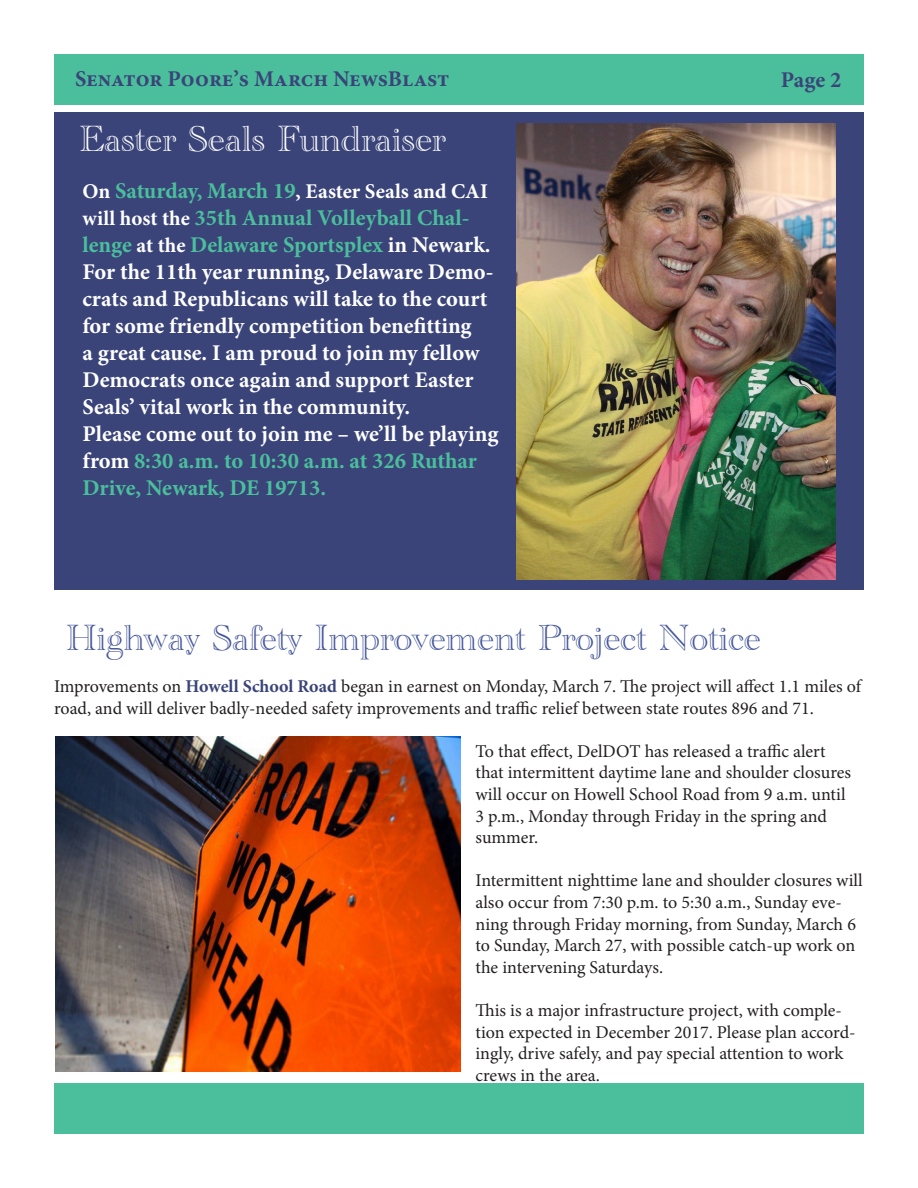
<style>
.page{position:relative;width:918px;height:1188px;background:#fff}
.page>*{position:absolute;margin:0;border:0;box-sizing:border-box;transform-origin:0 0}
.t1{font:37.5px "Academy Engraved Let Plain";color:#44559b}
.t2{font:37.5px "Academy Engraved Let Plain";color:#fff}
.t3{font:700 22.5px/27px "Minion Pro";color:#fff}
.t4{font:700 22.5px "Minion Pro";letter-spacing:-.005em;color:#3a4479}
.t5{font:700 21px "Minion Pro";color:#fff}
.t6{font:18px/21.6px "Minion Pro";color:#231f20}
.s1{font-size:22.5px;color:#4bbf9c}
.s2{font-size:21px}
.s3{color:#4bbf9c}
.s4{font-weight:700;color:#3a4479}
</style>
<div class="page">
<div style="left:54px;top:112px;width:810px;height:478px;background:#3a4479"></div>
<div style="left:54px;top:54px;width:810px;height:51px;background:#4bbf9c"></div>
<img style="left:56px;top:736px;width:404px;height:335px">
<img style="left:517px;top:123px;width:318px;height:457px">
<div style="left:54px;top:1083px;width:810px;height:51px;background:#4bbf9c"></div>
<p class="t4" style="left:75px;top:63px;width:376px">Senator Poore’s March NewsBlast</p>
<p class="t4" style="left:781px;top:64px;width:62px">Page 2</p>
<p class="t2" style="left:80px;top:111px;width:368px">Easter Seals Fundraiser</p>
<p class="t5" style="left:82px;top:176px;width:407px">On <span class="s1">Saturday, March 19</span>, Easter Seals and CAI</p>
<p class="t3" style="left:82px;top:204px;width:418px"><span class="s2">will host the</span> <span class="s3">35th Annual Volleyball Chal&shy;lenge</span> <span class="s2">at the</span> <span class="s3">Delaware Sportsplex</span> in Newark.<br>For the 11th year running, Delaware Demo&shy;crats and Republicans will take to the court for some friendly competition benefitting<br>a great cause. I am proud to join my fellow Democrats once again and support Easter Seals’ vital work in the community.<br>Please come out to join me – we’ll be playing from <span class="s3">8:30 a.m. to 10:30 a.m. at 326 Ruthar Drive, Newark, DE 19713.</span></p>
<p class="t1" style="left:66px;top:610px;width:696px">Highway Safety Improvement Project Notice</p>
<p class="t6" style="left:54px;top:676px;width:809px">Improvements on <span class="s4">Howell School Road</span> began in earnest on Monday, March 7. The project will affect 1.1 miles of road, and will deliver badly-needed safety improvements and traffic relief between state routes 896 and 71.</p>
<p class="t6" style="left:476px;top:740px;width:377px">To that effect, DelDOT has released a traffic alert that intermittent daytime lane and shoulder closures will occur on Howell School Road from 9 a.m. until 3 p.m., Monday through Friday in the spring and summer.</p>
<p class="t6" style="left:476px;top:870px;width:389px">Intermittent nighttime lane and shoulder closures will also occur from 7:30 p.m. to 5:30 a.m., Sunday eve&shy;ning through Friday morning, from Sunday, March 6 to Sunday, March 27, with possible catch-up work on the intervening Saturdays.</p>
<p class="t6" style="left:476px;top:1000px;width:382px">This is a major infrastructure project, with comple&shy;tion expected in December 2017. Please plan accord&shy;ingly, drive safely, and pay special attention to work crews in the area.</p>
</div>
